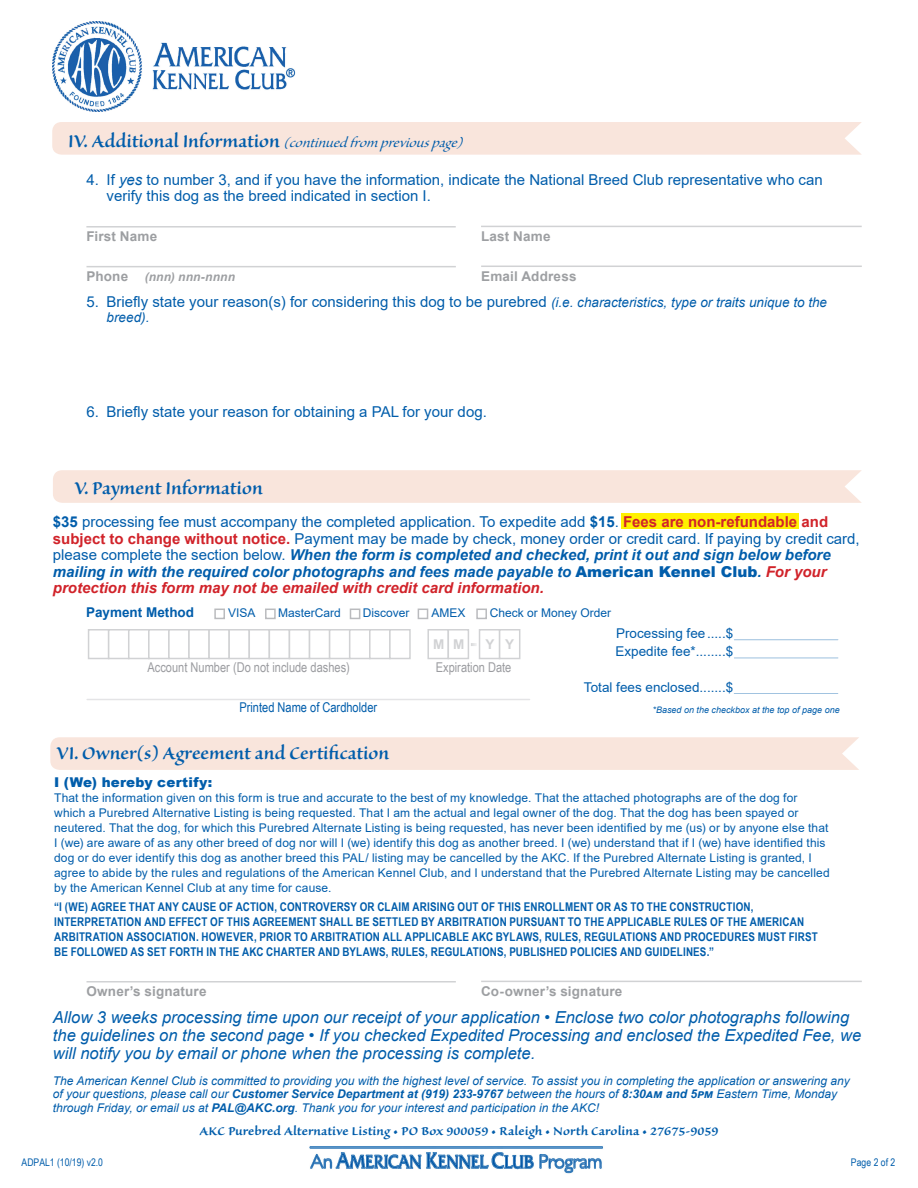
<style>
.page{position:relative;width:918px;height:1188px;background:#fff}
.page>*{position:absolute;margin:0;border:0;box-sizing:border-box;transform-origin:0 0}
.t1{font:22.5px "Sanvito Pro Semibold Subh";color:#015dab}
.t2{font:italic 16.5px/18px "Arial";color:#015dab}
.t3{font:italic 16.5px "Sanvito Pro Subh";color:#015dab}
.t4{font:15px/16.5px "Arial";color:#015dab}
.t5{font:15px "Arial";color:#015dab}
.t6{font:15px "Sanvito Pro Semibold Capt";color:#015dab}
.t7{font:700 13.5px "Arial";letter-spacing:.015em;color:#9d9fa2}
.t8{font:13.5px "Arial";color:#015dab}
.t9{font:13.5px "Arial Narrow";color:#9b9ca0}
.t10{font:13.5px "Arial Narrow";color:#015dab}
.t11{font:900 13.5px "Arial";letter-spacing:.02em;color:#015dab}
.t12{font:700 13.5px "Arial";color:#015dab}
.t13{font:italic 13.5px "Arial";color:#015dab}
.t14{font:700 13.5px "Arial";color:#d1d2d4}
.t15{font:12px/14.9px "Arial";letter-spacing:.01em;color:#015dab}
.t16{font:700 12px/15px "Arial Narrow";letter-spacing:.015em;color:#015dab}
.t17{font:italic 12px/13.5px "Arial";color:#015dab}
.t18{font:italic 700 12px "Arial";letter-spacing:.01em;color:#9d9fa2}
.t19{font:10.5px "Arial Narrow";color:#015dab}
.t20{font:italic 9px "Arial";color:#015dab}
.s1{font-family:"Sanvito Pro Semibold Subh";font-style:normal;font-size:22.5px}
.s2{font-style:italic}
.s3{font-style:italic;font-size:13.5px}
.s4{font-weight:700}
.s5{font-weight:700;color:#d1232a}
.s6{font-weight:700;font-style:italic}
.s7{font-weight:900}
.s8{font-weight:700;font-style:italic;color:#d1232a}
.s9{font-style:inherit}
</style>
<div class="page">
<img style="left:309px;top:1146px;width:294px;height:28px">
<div style="left:621px;top:513px;width:177px;height:16px;background:#fff101"></div>
<div style="left:53px;top:470px;width:809px;height:33px;background:#f9e5dc"></div>
<div style="left:52px;top:122px;width:810px;height:33px;background:#f9e5dc"></div>
<hr style="left:86px;top:226px;width:370px;height:2px;background:#d1d2d4">
<hr style="left:481px;top:226px;width:381px;height:1px;background:#d1d2d4">
<hr style="left:87px;top:266px;width:369px;height:1px;background:#d1d2d4">
<hr style="left:481px;top:266px;width:381px;height:1px;background:#d1d2d4">
<div style="left:88px;top:629px;width:21px;height:30px;background:#fff;border:2px solid #d1d2d4"></div>
<div style="left:108px;top:629px;width:21px;height:30px;background:#fff;border:2px solid #d1d2d4"></div>
<div style="left:128px;top:629px;width:22px;height:30px;background:#fff;border:2px solid #d1d2d4"></div>
<div style="left:148px;top:629px;width:22px;height:30px;background:#fff;border:2px solid #d1d2d4"></div>
<div style="left:168px;top:629px;width:22px;height:30px;background:#fff;border:2px solid #d1d2d4"></div>
<div style="left:188px;top:629px;width:22px;height:30px;background:#fff;border:2px solid #d1d2d4"></div>
<div style="left:208px;top:629px;width:22px;height:30px;background:#fff;border:2px solid #d1d2d4"></div>
<div style="left:228px;top:629px;width:22px;height:30px;background:#fff;border:2px solid #d1d2d4"></div>
<div style="left:249px;top:629px;width:21px;height:30px;background:#fff;border:2px solid #d1d2d4"></div>
<div style="left:269px;top:629px;width:21px;height:30px;background:#fff;border:2px solid #d1d2d4"></div>
<div style="left:289px;top:629px;width:21px;height:30px;background:#fff;border:2px solid #d1d2d4"></div>
<div style="left:309px;top:629px;width:21px;height:30px;background:#fff;border:2px solid #d1d2d4"></div>
<div style="left:329px;top:629px;width:21px;height:30px;background:#fff;border:2px solid #d1d2d4"></div>
<div style="left:349px;top:629px;width:22px;height:30px;background:#fff;border:2px solid #d1d2d4"></div>
<div style="left:369px;top:629px;width:22px;height:30px;background:#fff;border:2px solid #d1d2d4"></div>
<div style="left:389px;top:629px;width:22px;height:30px;background:#fff;border:2px solid #d1d2d4"></div>
<div style="left:427px;top:629px;width:22px;height:30px;background:#fff;border:2px solid #d1d2d4"></div>
<div style="left:448px;top:629px;width:21px;height:30px;background:#fff;border:2px solid #d1d2d4"></div>
<div style="left:479px;top:629px;width:21px;height:30px;background:#fff;border:2px solid #d1d2d4"></div>
<div style="left:499px;top:629px;width:21px;height:30px;background:#fff;border:2px solid #d1d2d4"></div>
<svg style="left:471px;top:643px;width:6px;height:3px"></svg>
<hr style="left:87px;top:699px;width:443px;height:1px;background:#bcbdc0">
<div style="left:214px;top:609px;width:11px;height:10px;background:#fff;border:2px solid #babbbe"></div>
<div style="left:418px;top:609px;width:10px;height:10px;background:#fff;border:2px solid #babbbe"></div>
<div style="left:265px;top:609px;width:11px;height:10px;background:#fff;border:2px solid #babbbe"></div>
<div style="left:350px;top:609px;width:10px;height:10px;background:#fff;border:2px solid #babbbe"></div>
<div style="left:476px;top:609px;width:11px;height:10px;background:#fff;border:2px solid #babbbe"></div>
<hr style="left:734px;top:658px;width:104px;height:1px;background:#015dab">
<hr style="left:734px;top:693px;width:104px;height:1px;background:#015dab">
<hr style="left:734px;top:639px;width:104px;height:1px;background:#015dab">
<div style="left:50px;top:737px;width:809px;height:33px;background:#f9e5dc"></div>
<hr style="left:87px;top:981px;width:369px;height:2px;background:#d1d2d4">
<hr style="left:481px;top:981px;width:381px;height:1px;background:#d1d2d4">
<img style="left:53px;top:22px;width:243px;height:89px">
<p class="t3" style="left:68px;top:134px;width:400px"><span class="s1">IV. Additional Information</span> (continuedfrom previouspage)</p>
<p class="t4" style="left:107px;top:171px;width:718px;text-indent:-20px">4. If <span class="s2">yes</span> to number 3, and if you have the information, indicate the National Breed Club representative who can verify this dog as the breed indicated in section I.</p>
<p class="t7" style="left:86px;top:227px;width:72px">First Name</p>
<p class="t7" style="left:481px;top:227px;width:71px">Last Name</p>
<p class="t7" style="left:87px;top:267px;width:43px">Phone</p>
<p class="t18" style="left:145px;top:269px;width:92px">(nnn) nnn-nnnn</p>
<p class="t7" style="left:481px;top:267px;width:97px">Email Address</p>
<p class="t5" style="left:86px;top:291px;width:742px">5. Briefly state your reason(s) for considering this dog to be purebred <span class="s3">(i.e. characteristics, type or traits unique to the</span></p>
<p class="t13" style="left:107px;top:308px;width:44px">breed).</p>
<p class="t5" style="left:86px;top:401px;width:402px">6. Briefly state your reason for obtaining a PAL for your dog.</p>
<p class="t1" style="left:74px;top:476px;width:190px">V. Payment Information</p>
<p class="t4" style="left:53px;top:514px;width:808px"><span class="s4">$</span><span class="s4">35</span> processing fee must accompany the completed application. To expedite add <span class="s4">$15</span>. <span class="s5">Fees are non-refundable and subject to change without notice.</span> Payment may be made by check, money order or credit card. If paying by credit card, please complete the section below. <span class="s6">When the form is completed and checked, print it out and sign below before mailing in with the required color photographs and fees made payable to</span> <span class="s7">American Kennel Club</span><span class="s6">.</span> <span class="s8">For your protection this form may not be emailed with credit card information.</span></p>
<p class="t12" style="left:86px;top:603px;width:110px">Payment Method</p>
<p class="t15" style="left:228px;top:606px;width:29px">VISA</p>
<p class="t15" style="left:278px;top:606px;width:64px">MasterCard</p>
<p class="t15" style="left:363px;top:606px;width:48px">Discover</p>
<p class="t15" style="left:431px;top:606px;width:36px">AMEX</p>
<p class="t15" style="left:490px;top:606px;width:123px">Check or Money Order</p>
<p class="t14" style="left:433px;top:635px;width:13px">M</p>
<p class="t14" style="left:453px;top:635px;width:13px">M</p>
<p class="t14" style="left:485px;top:635px;width:11px">Y</p>
<p class="t14" style="left:505px;top:635px;width:11px">Y</p>
<p class="t9" style="left:148px;top:657px;width:204px">Account Number (Do not include dashes)</p>
<p class="t9" style="left:436px;top:657px;width:77px">Expiration Date</p>
<p class="t10" style="left:239px;top:698px;width:139px">Printed Name of Cardholder</p>
<p class="t8" style="left:616px;top:624px;width:119px">Processing fee.....$</p>
<p class="t8" style="left:616px;top:642px;width:119px">Expedite fee*........$</p>
<p class="t8" style="left:584px;top:678px;width:151px">Total fees enclosed.......$</p>
<p class="t20" style="left:653px;top:704px;width:189px">*Based on the checkbox at the top of page one</p>
<p class="t1" style="left:56px;top:741px;width:335px">VI. Owner(s) Agreement and Certification</p>
<p class="t11" style="left:54px;top:772px;width:160px">I (We) hereby certify:</p>
<p class="t15" style="left:54px;top:790px;width:777px">That the information given on this form is true and accurate to the best of my knowledge. That the attached photographs are of the dog for which a Purebred Alternative Listing is being requested. That I am the actual and legal owner of the dog. That the dog has been spayed or <span class="s9">neutered. That the dog, for which this Purebred Alternate Listing is being requested, has never been identified by me (us) or by anyone else that I (we) are aware of as any other breed of dog nor will I (we) identify this dog as another breed. I (we) understand that if I (we) have identified this </span>dog or do ever identify this dog as another breed this PAL/ listing may be cancelled by the AKC. If the Purebred Alternate Listing is granted, I agree to abide by the rules and regulations of the American Kennel Club, and I understand that the Purebred Alternate Listing may be cancelled by the American Kennel Club at any time for cause.</p>
<p class="t16" style="left:54px;top:899px;width:765px">“I (WE) AGREE THAT ANY CAUSE OF ACTION, CONTROVERSY OR CLAIM ARISING OUT OF THIS ENROLLMENT OR AS TO THE CONSTRUCTION, INTERPRETATION AND EFFECT OF THIS AGREEMENT SHALL BE SETTLED BY ARBITRATION PURSUANT TO THE APPLICABLE RULES OF THE AMERICAN ARBITRATION ASSOCIATION. HOWEVER, PRIOR TO ARBITRATION ALL APPLICABLE AKC BYLAWS, RULES, REGULATIONS AND PROCEDURES MUST FIRST BE FOLLOWED AS SET FORTH IN THE AKC CHARTER AND BYLAWS, RULES, REGULATIONS, PUBLISHED POLICIES AND GUIDELINES.”</p>
<p class="t7" style="left:87px;top:982px;width:122px">Owner’s signature</p>
<p class="t7" style="left:481px;top:982px;width:143px">Co-owner’s signature</p>
<p class="t2" style="left:53px;top:1008px;width:810px">Allow 3 weeks processing time upon our receipt of your application • Enclose two color photographs following the guidelines on the second page • If you checked Expedited Processing and enclosed the Expedited Fee, we will notify you by email or phone when the processing is complete.</p>
<p class="t17" style="left:53px;top:1074px;width:798px">The American Kennel Club is committed to providing you with the highest level of service. To assist you in completing the application or answering any <span class="s9">of your questions, please call our</span> <span class="s4">Customer Service Department at (919) 233-9767</span> between the hours of <span class="s4">8:30</span><span class="s4">am</span> <span class="s4">and 5</span><span class="s4">pm</span> Eastern Time, Monday through Friday, or email us at <span class="s4">PAL@AKC.org</span>. Thank you for your interest and participation in the AKC!</p>
<p class="t6" style="left:200px;top:1123px;width:520px">AKC Purebred Alternative Listing • PO Box 900059 • Raleigh • North Carolina • 27675-9059</p>
<p class="t19" style="left:22px;top:1155px;width:83px">ADPAL1 (10/19) v2.0</p>
<p class="t19" style="left:851px;top:1155px;width:46px">Page 2 of 2</p>
</div>
